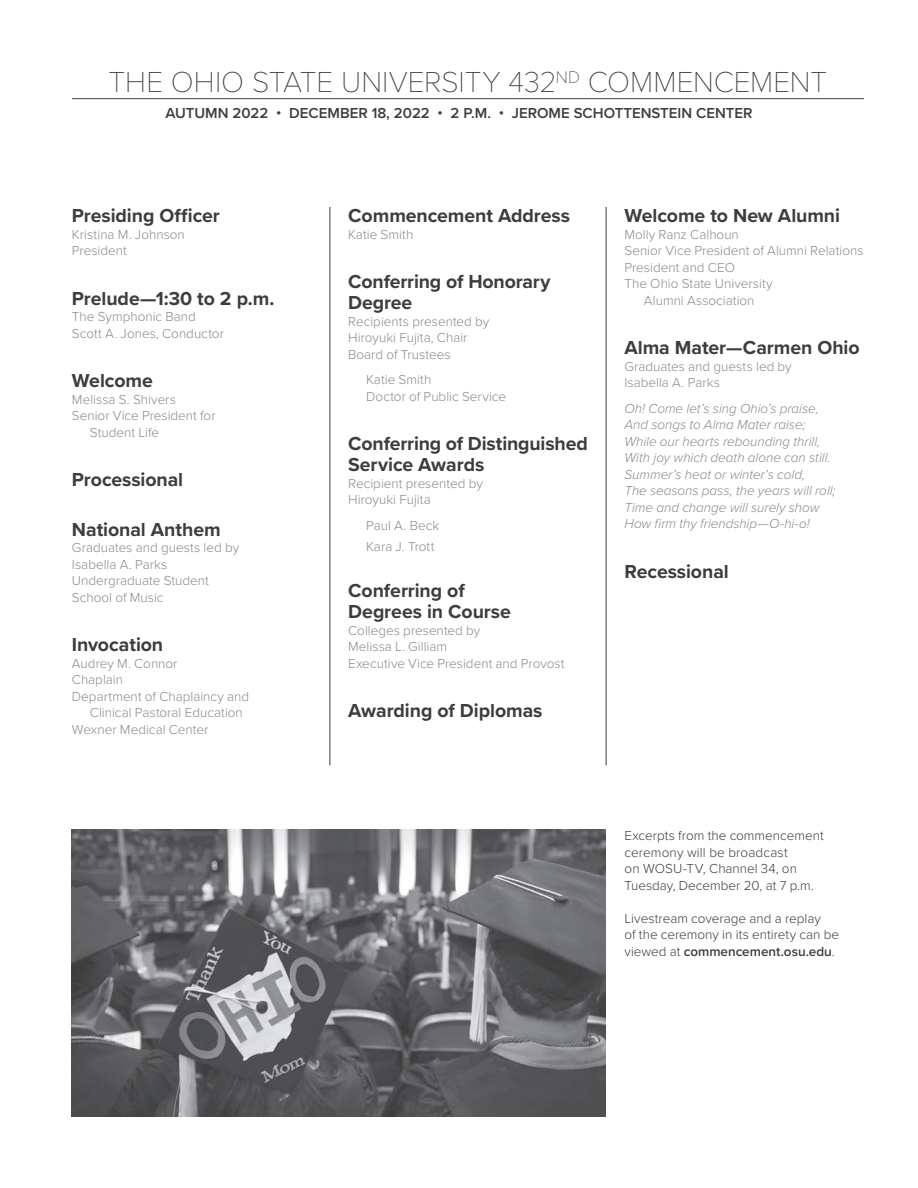
<style>
.page{position:relative;width:918px;height:1188px;background:#fff}
.page>*{position:absolute;margin:0;border:0;box-sizing:border-box;transform-origin:0 0}
.t1{font:100 30px "Proxima Nova T";color:#3d3d3e}
.t2{font:700 19.5px/21px "Proxima Nova";letter-spacing:-.005em;color:#3d3d3e}
.t3{font:600 15px "Proxima Nova";color:#3d3d3e}
.t4{font:300 13.5px/16.5px "Proxima Nova";color:#87898c}
.t5{font:italic 300 13.5px/16.5px "Proxima Nova";color:#87898c}
.t6{font:300 13.5px/16.5px "Proxima Nova";color:#3d3d3e}
.s1{font-weight:600}
</style>
<div class="page">
<hr style="left:330px;top:207px;width:1px;height:558px;background:#3d3d3e">
<hr style="left:606px;top:207px;width:1px;height:558px;background:#3d3d3e">
<img style="left:72px;top:830px;width:534px;height:286px">
<hr style="left:72px;top:98px;width:792px;height:1px;background:#3d3d3e">
<h1 class="t1" style="left:109px;top:59px;width:720px">THE OHIO STATE UNIVERSITY 432<sup>ND</sup> COMMENCEMENT</h1>
<p class="t3" style="left:165px;top:102px;width:589px">AUTUMN 2022 • DECEMBER 18, 2022 • 2 P.M. • JEROME SCHOTTENSTEIN CENTER</p>
<h2 class="t2" style="left:72px;top:205px;width:149px">Presiding Officer</h2>
<p class="t4" style="left:72px;top:225px;width:114px">Kristina M. Johnson<br>President</p>
<h2 class="t2" style="left:72px;top:287px;width:204px">Prelude—1:30 to 2 p.m.</h2>
<p class="t4" style="left:72px;top:308px;width:154px">The Symphonic Band<br>Scott A. Jones, Conductor</p>
<h2 class="t2" style="left:72px;top:370px;width:82px">Welcome</h2>
<p class="t4" style="left:72px;top:390px;width:106px">Melissa S. Shivers</p>
<p class="t4" style="left:72px;top:407px;width:145px">Senior Vice President for</p>
<p class="t4" style="left:90px;top:423px;width:71px">Student Life</p>
<h2 class="t2" style="left:72px;top:469px;width:113px">Processional</h2>
<h2 class="t2" style="left:72px;top:518px;width:150px">National Anthem</h2>
<p class="t4" style="left:72px;top:539px;width:169px">Graduates and guests led by<br>Isabella A. Parks<br>Undergraduate Student<br>School of Music</p>
<h2 class="t2" style="left:72px;top:634px;width:93px">Invocation</h2>
<p class="t4" style="left:72px;top:654px;width:107px">Audrey M. Connor</p>
<p class="t4" style="left:72px;top:671px;width:53px">Chaplain</p>
<p class="t4" style="left:72px;top:687px;width:179px">Department of Chaplaincy and</p>
<p class="t4" style="left:90px;top:704px;width:154px">Clinical Pastoral Education</p>
<p class="t4" style="left:72px;top:720px;width:138px">Wexner Medical Center</p>
<h2 class="t2" style="left:348px;top:205px;width:223px">Commencement Address</h2>
<p class="t4" style="left:348px;top:225px;width:67px">Katie Smith</p>
<h2 class="t2" style="left:348px;top:271px;width:204px">Conferring of Honorary<br>Degree</h2>
<p class="t4" style="left:348px;top:312px;width:143px">Recipients presented by<br>Hiroyuki Fujita, Chair<br>Board of Trustees</p>
<p class="t4" style="left:366px;top:371px;width:141px">Katie Smith<br>Doctor of Public Service</p>
<h2 class="t2" style="left:348px;top:433px;width:241px">Conferring of Distinguished<br>Service Awards</h2>
<p class="t4" style="left:348px;top:474px;width:136px">Recipient presented by<br>Hiroyuki Fujita</p>
<p class="t4" style="left:366px;top:514px;width:75px;line-height:21px">Paul A. Beck<br>Kara J. Trott</p>
<h2 class="t2" style="left:348px;top:580px;width:164px">Conferring of<br>Degrees in Course</h2>
<p class="t4" style="left:348px;top:621px;width:218px">Colleges presented by<br>Melissa L. Gilliam<br>Executive Vice President and Provost</p>
<h2 class="t2" style="left:348px;top:700px;width:196px">Awarding of Diplomas</h2>
<h2 class="t2" style="left:624px;top:205px;width:217px">Welcome to New Alumni</h2>
<p class="t4" style="left:624px;top:225px;width:116px">Molly Ranz Calhoun</p>
<p class="t4" style="left:624px;top:242px;width:241px">Senior Vice President of Alumni Relations</p>
<p class="t4" style="left:624px;top:258px;width:112px">President and CEO</p>
<p class="t4" style="left:624px;top:275px;width:150px">The Ohio State University</p>
<p class="t4" style="left:644px;top:291px;width:112px">Alumni Association</p>
<h2 class="t2" style="left:624px;top:337px;width:237px">Alma Mater—Carmen Ohio</h2>
<p class="t4" style="left:624px;top:357px;width:169px">Graduates and guests led by<br>Isabella A. Parks</p>
<p class="t5" style="left:624px;top:399px;width:212px">Oh! Come let’s sing Ohio’s praise, And songs to Alma Mater raise; While our hearts rebounding thrill, With joy which death alone can still.<br>Summer’s heat or winter’s cold,<br>The seasons pass, the years will roll; Time and change will surely show How firm thy friendship—O-hi-o!</p>
<h2 class="t2" style="left:624px;top:560px;width:106px">Recessional</h2>
<p class="t6" style="left:624px;top:827px;width:201px">Excerpts from the commencement ceremony will be broadcast<br>on WOSU-TV, Channel 34, on<br>Tuesday, December 20, at 7 p.m.</p>
<p class="t6" style="left:624px;top:909px;width:216px">Livestream coverage and a replay<br>of the ceremony in its entirety can be viewed at <span class="s1">commencement.osu.edu</span>.</p>
</div>
